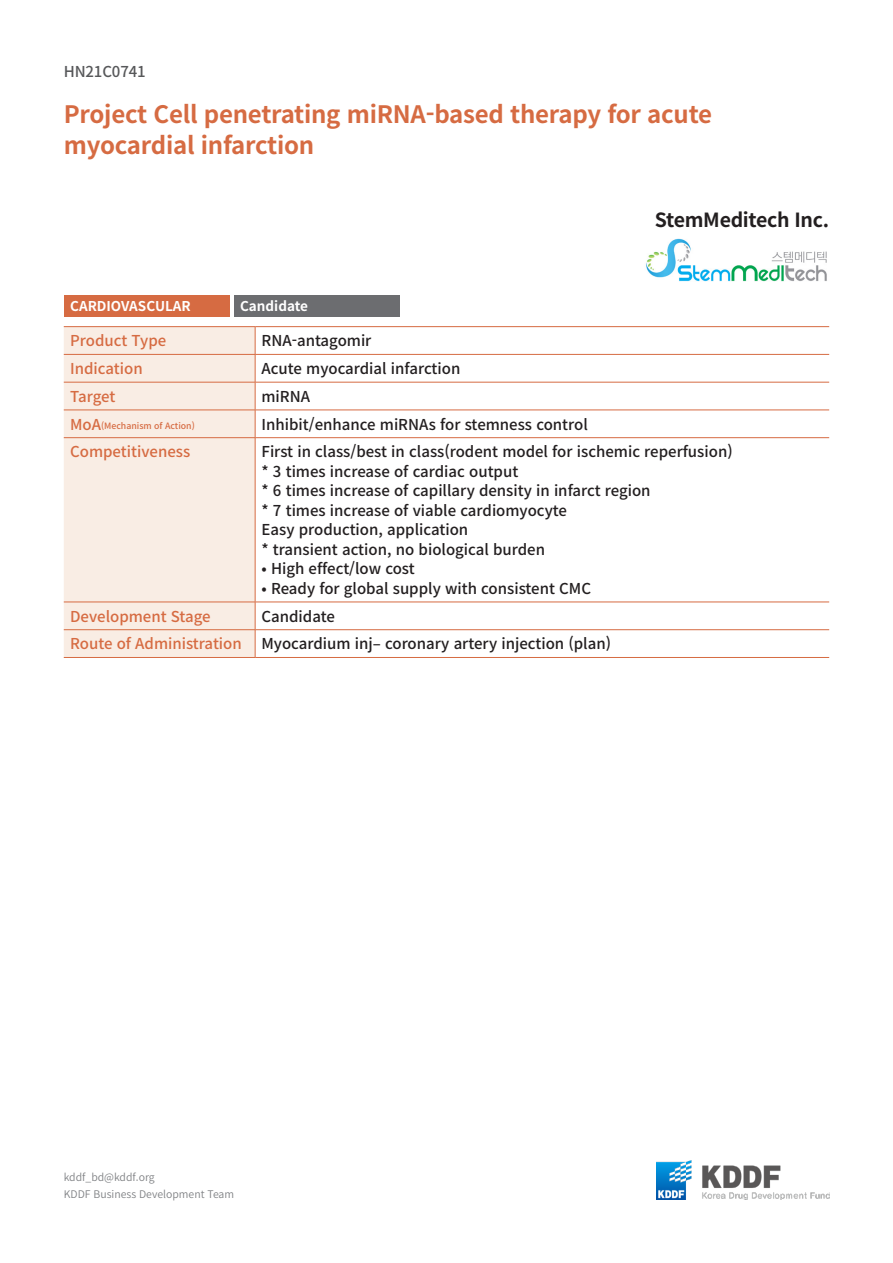
<style>
.page{position:relative;width:893px;height:1263px;background:#fff}
.page>*{position:absolute;margin:0;border:0;box-sizing:border-box;transform-origin:0 0}
._5_제목{font:700 24px/31.5px "Noto Sans CJ Kkr";letter-spacing:-.01em;color:#d66b42}
._3_기관명{font:700 19.5px "Noto Sans CJ Kkr";letter-spacing:-.015em;color:#231f20}
._7_표_내용{font:500 15px "Noto Sans CJ Kkr";color:#231f20}
._6_표제{font:500 15px "Noto Sans CJ Kkr";color:#d66b42}
._0_코드{font:500 15px "Noto Sans CJ Kkr";letter-spacing:-.01em;color:#57585a}
._1_질환명{font:700 13.5px "Noto Sans CJ Kkr";color:#fff}
._2_스테이지{font:700 13.5px "Noto Sans CJ Kkr";color:#fff}
.t1{font:600 10.5px/16.5px "Noto Sans CJ Kkr";color:#808285}
._6_표제-2{font:500 8.7px "Noto Sans CJ Kkr";color:#d66b42}
.s1{font-size:15px}
</style>
<div class="page">
<img style="left:656px;top:1161px;width:173px;height:38px">
<div style="left:64px;top:327px;width:191px;height:330px;background:#f9ede4"></div>
<hr style="left:64px;top:326px;width:191px;height:1px;background:#d66b42">
<hr style="left:255px;top:326px;width:574px;height:1px;background:#d66b42">
<hr style="left:64px;top:354px;width:191px;height:1px;background:#d66b42">
<hr style="left:255px;top:354px;width:574px;height:1px;background:#d66b42">
<hr style="left:64px;top:382px;width:191px;height:1px;background:#d66b42">
<hr style="left:255px;top:382px;width:574px;height:1px;background:#d66b42">
<hr style="left:64px;top:410px;width:191px;height:1px;background:#d66b42">
<hr style="left:255px;top:410px;width:574px;height:1px;background:#d66b42">
<hr style="left:64px;top:437px;width:191px;height:1px;background:#d66b42">
<hr style="left:255px;top:437px;width:574px;height:1px;background:#d66b42">
<hr style="left:64px;top:602px;width:191px;height:1px;background:#d66b42">
<hr style="left:255px;top:602px;width:574px;height:1px;background:#d66b42">
<hr style="left:64px;top:629px;width:191px;height:1px;background:#d66b42">
<hr style="left:255px;top:629px;width:574px;height:1px;background:#d66b42">
<svg style="left:255px;top:327px;width:1px;height:110px"></svg>
<hr style="left:255px;top:438px;width:1px;height:164px;background:#d66b42">
<svg style="left:255px;top:602px;width:1px;height:55px"></svg>
<hr style="left:64px;top:657px;width:191px;height:1px;background:#d66b42">
<hr style="left:255px;top:657px;width:574px;height:1px;background:#d66b42">
<img style="left:646px;top:238px;width:181px;height:43px">
<div style="left:64px;top:295px;width:166px;height:22px;background:#d66b42"></div>
<div style="left:234px;top:295px;width:165px;height:22px;background:#6c6d70"></div>
<p class="_0_코드" style="left:64px;top:63px;width:83px">HN21C0741</p>
<p class="_5_제목" style="left:64px;top:99px;width:650px">Project Cell penetrating miRNA-based therapy for acute myocardial infarction</p>
<p class="_1_질환명" style="left:70px;top:298px;width:122px">CARDIOVASCULAR</p>
<p class="_2_스테이지" style="left:240px;top:298px;width:69px">Candidate</p>
<p class="_3_기관명" style="left:655px;top:209px;width:176px">StemMeditech Inc.</p>
<p class="_6_표제" style="left:70px;top:332px;width:98px">Product Type</p>
<p class="_7_표_내용" style="left:261px;top:332px;width:111px">RNA-antagomir</p>
<p class="_6_표제" style="left:70px;top:360px;width:74px">Indication</p>
<p class="_7_표_내용" style="left:261px;top:360px;width:200px">Acute myocardial infarction</p>
<p class="_6_표제" style="left:70px;top:388px;width:47px">Target</p>
<p class="_7_표_내용" style="left:261px;top:388px;width:50px">miRNA</p>
<p class="_6_표제-2" style="left:70px;top:421px;width:126px"><span class="s1">MoA</span>(Mechanism of Action)</p>
<p class="_7_표_내용" style="left:261px;top:416px;width:328px">Inhibit/enhance miRNAs for stemness control</p>
<p class="_6_표제" style="left:70px;top:443px;width:122px">Competitiveness</p>
<p class="_7_표_내용" style="left:261px;top:443px;width:473px">First in class/best in class(rodent model for ischemic reperfusion)</p>
<p class="_7_표_내용" style="left:261px;top:463px;width:258px">* 3 times increase of cardiac output</p>
<p class="_7_표_내용" style="left:261px;top:482px;width:391px">* 6 times increase of capillary density in infarct region</p>
<p class="_7_표_내용" style="left:261px;top:502px;width:307px">* 7 times increase of viable cardiomyocyte</p>
<p class="_7_표_내용" style="left:261px;top:521px;width:208px">Easy production, application</p>
<p class="_7_표_내용" style="left:261px;top:541px;width:285px">* transient action, no biological burden</p>
<p class="_7_표_내용" style="left:261px;top:560px;width:155px">• High effect/low cost</p>
<p class="_7_표_내용" style="left:261px;top:580px;width:331px">• Ready for global supply with consistent CMC</p>
<p class="_6_표제" style="left:70px;top:608px;width:142px">Development Stage</p>
<p class="_7_표_내용" style="left:261px;top:608px;width:75px">Candidate</p>
<p class="_6_표제" style="left:70px;top:635px;width:173px">Route of Administration</p>
<p class="_7_표_내용" style="left:261px;top:635px;width:351px">Myocardium inj– coronary artery injection (plan)</p>
<p class="t1" style="left:64px;top:1169px;width:172px">kddf_bd@kddf.org<br>KDDF Business Development Team</p>
</div>
